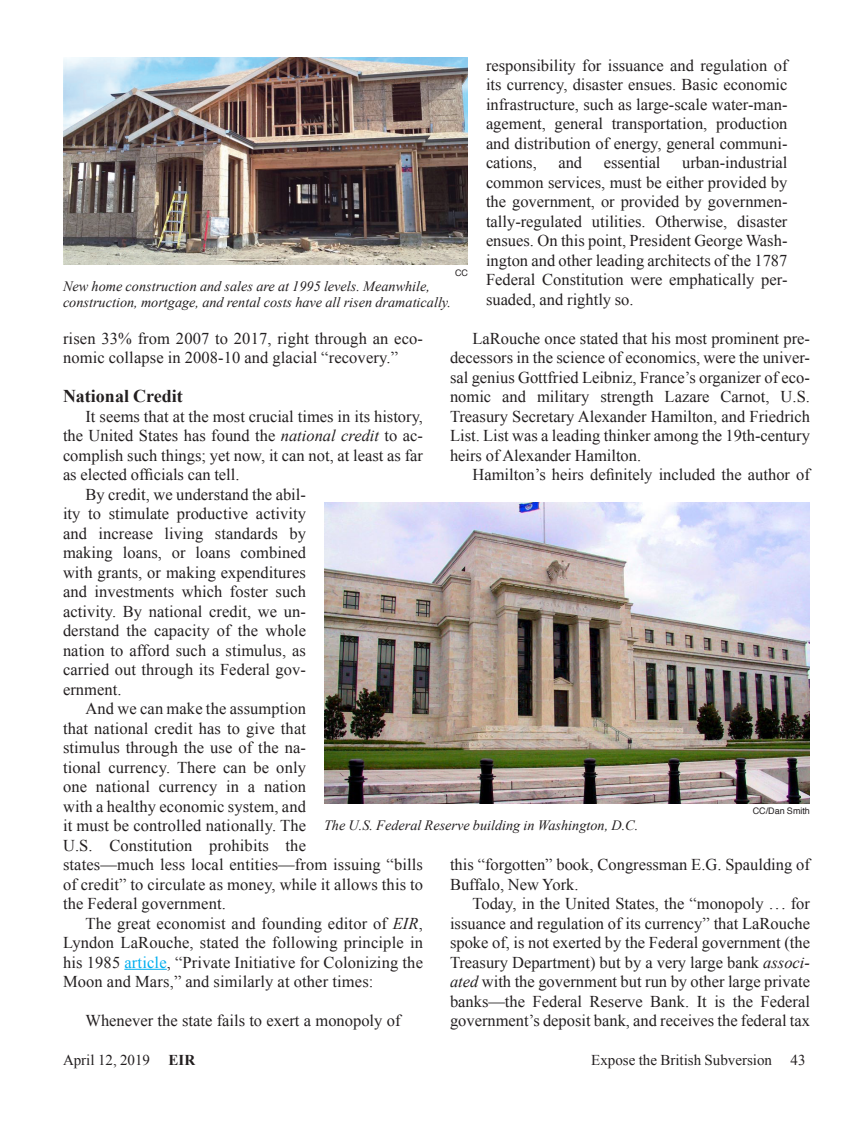
<style>
.page{position:relative;width:864px;height:1134px;background:#fff}
.page>*{position:absolute;margin:0;border:0;box-sizing:border-box;transform-origin:0 0}
.Subhead{font:700 18px "Times New Roman";color:#231f20}
.Text{font:16.5px/19.5px "Times New Roman";letter-spacing:.01em;color:#231f20;text-align:justify}
.Extract{font:16.5px/19.5px "Times New Roman";color:#231f20;text-align:justify}
.t1{font:15px "Times New Roman";color:#231f20}
.Captions{font:italic 14.25px/15.8px "Times New Roman";color:#231f20}
.PixCredit{font:9px "Helvetica";color:#231f20}
.s1{font-style:italic}
.s2{color:#00aeef}
.s3{font-weight:700}
</style>
<div class="page">
<hr style="left:124px;top:969px;width:43px;height:1px;background:#00aeef">
<img style="left:324px;top:503px;width:486px;height:301px">
<img style="left:63px;top:58px;width:405px;height:207px">
<p class="Extract" style="left:486px;top:55px;width:303px">responsibility for issuance and regulation of its currency, disaster ensues. Basic economic infrastructure, such as large-scale water-man&shy;agement, general transportation, production and distribution of energy, general communi&shy;cations,</p>
<p class="Extract" style="left:486px;top:152px;width:303px;text-indent:196px">urban-industrial common services, must be either provided by the government, or provided by governmen&shy;tally-regulated utilities. Otherwise, disaster ensues. On this point, President George Wash&shy;ington and other leading architects of the 1787<br>Federal Constitution were emphatically per&shy;suaded, and rightly so.</p>
<p class="Text" style="left:450px;top:328px;width:361px;text-indent:22px">LaRouche once stated that his most prominent pre&shy;decessors in the science of economics, were the univer&shy;sal genius Gottfried Leibniz, France’s organizer of eco&shy;nomic and military strength Lazare Carnot, U.S.<br>Treasury Secretary Alexander Hamilton, and Friedrich List. List was a leading thinker among the 19th-century heirs of Alexander Hamilton.</p>
<p class="Text" style="left:472px;top:464px;width:339px">Hamilton’s heirs definitely included the author of</p>
<p class="Extract" style="left:558px;top:152px;width:25px">and</p>
<p class="Extract" style="left:604px;top:152px;width:58px">essential</p>
<p class="PixCredit" style="left:455px;top:266px;width:14px">CC</p>
<p class="Captions" style="left:63px;top:278px;width:390px">New home construction and sales are at 1995 levels. Meanwhile, construction, mortgage, and rental costs have all risen dramatically.</p>
<p class="Text" style="left:63px;top:328px;width:361px">risen 33% from 2007 to 2017, right through an eco&shy;nomic collapse in 2008-10 and glacial “recovery.”</p>
<p class="Subhead" style="left:63px;top:384px;width:121px">National Credit</p>
<p class="Text" style="left:63px;top:406px;width:362px;text-indent:22px">It seems that at the most crucial times in its history, the United States has found the <span class="s1">national credit</span> to ac&shy;complish such things; yet now, it can not, at least as far as elected officials can tell.</p>
<p class="Text" style="left:63px;top:484px;width:245px;text-indent:22px">By credit, we understand the abil&shy;ity to stimulate productive activity and increase living standards by making loans, or loans combined with grants, or making expenditures and investments which foster such activity. By national credit, we un&shy;derstand the capacity of the whole nation to afford such a stimulus, as carried out through its Federal gov&shy;ernment.</p>
<p class="Text" style="left:63px;top:698px;width:362px;text-align:left;text-indent:22px">And we can make the assumption<br>that national credit has to give that<br>stimulus through the use of the na-<br>tional currency. There can be only<br>one national currency in a nation<br>with a healthy economic system, and<br>it must be controlled nationally. The<br>U.S. Constitution prohibits the<br>states—much less local entities—from issuing “bills of credit” to circulate as money, while it allows this to the Federal government.</p>
<p class="Text" style="left:63px;top:913px;width:362px;text-indent:22px">The great economist and founding editor of <span class="s1">EIR</span>, Lyndon LaRouche, stated the following principle in his 1985 <span class="s2">article</span>, “Private Initiative for Colonizing the Moon and Mars,” and similarly at other times:</p>
<p class="Extract" style="left:86px;top:1010px;width:317px">Whenever the state fails to exert a monopoly of</p>
<p class="PixCredit" style="left:753px;top:804px;width:59px">CC/Dan Smith</p>
<p class="Captions" style="left:324px;top:817px;width:316px">The U.S. Federal Reserve building in Washington, D.C.</p>
<p class="Text" style="left:450px;top:854px;width:361px">this “forgotten” book, Congressman E.G. Spaulding of<br>Buffalo, New York.</p>
<p class="Text" style="left:450px;top:893px;width:362px;text-indent:22px">Today, in the United States, the “monopoly .. . for issuance and regulation of its currency” that LaRouche spoke of, is not exerted by the Federal government (the Treasury Department) but by a very large bank <span class="s1">associ&shy;ated</span> with the government but run by other large private banks—the Federal Reserve Bank. It is the Federal government’s deposit bank, and receives the federal tax</p>
<p class="t1" style="left:63px;top:1050px;width:134px">April 12, 2019 <span class="s3">EIR</span></p>
<p class="t1" style="left:591px;top:1050px;width:216px">Expose the British Subversion 43</p>
</div>
